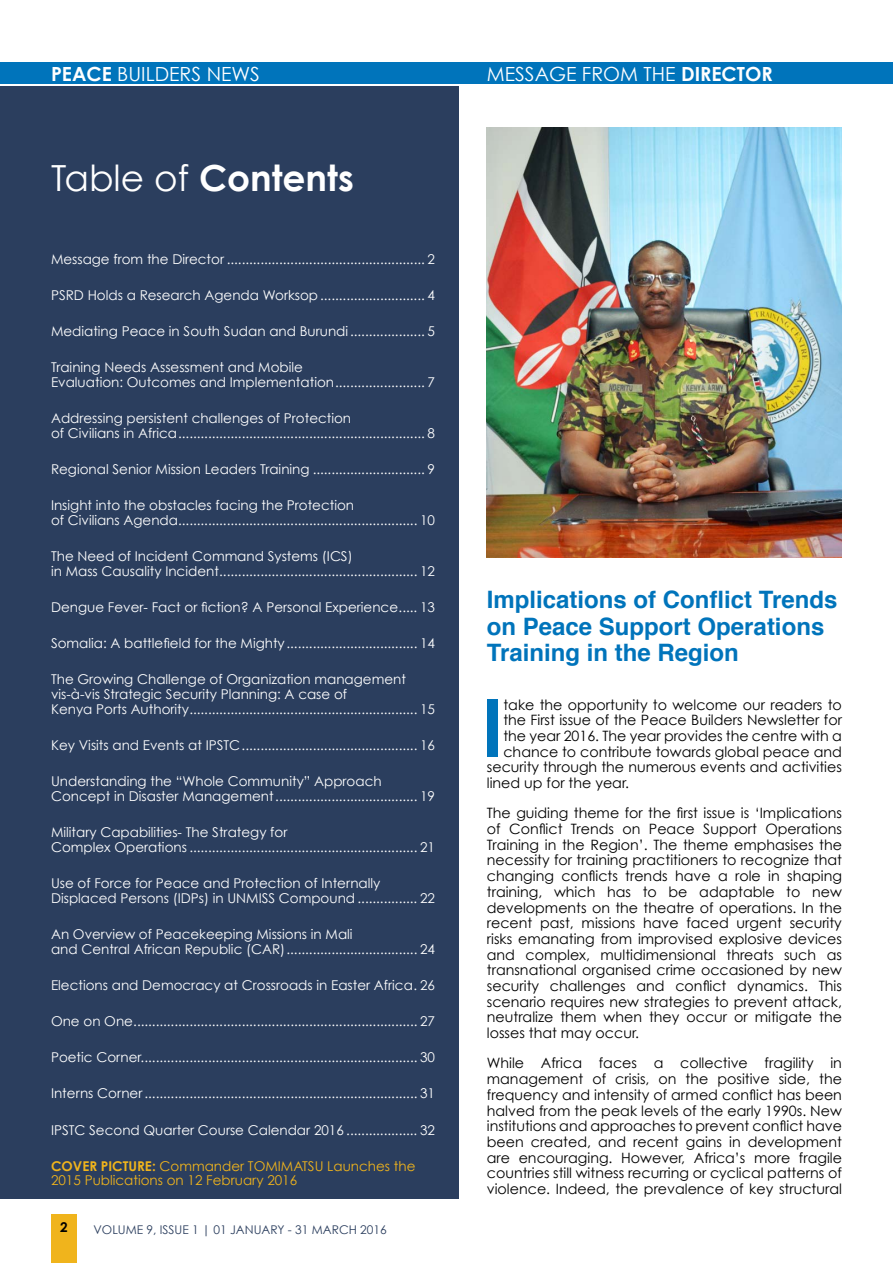
<style>
.page{position:relative;width:893px;height:1263px;background:#fff}
.page>*{position:absolute;margin:0;border:0;box-sizing:border-box;transform-origin:0 0}
.t1{font:700 79.65px "Century Gothic";color:#0074bb}
.t2{font:700 36px "Century Gothic";color:#fff}
.t3{font:700 24px/26.4px "Helvetica";color:#0074bb}
.t4{font:19.5px "Century Gothic";color:#fff}
.t5{font:14.25px/15.8px "Century Gothic";color:#000;text-align:justify}
.t6{font:13.5px/14.9px "Century Gothic";color:#fff}
.t7{font:13.5px/14.9px "Century Gothic";color:#f0b41c}
.t8{font:700 13.5px "Century Gothic";color:#000}
.t9{font:12px "Century Gothic";color:#2b3e5e}
.s1{font-weight:700}
.s2{font-weight:400}
</style>
<div class="page">
<div style="left:0;top:63px;width:893px;height:21px;background:#0074bb"></div>
<div style="left:51px;top:1214px;width:26px;height:49px;background:#f0b41c"></div>
<div style="left:0;top:86px;width:458px;height:1113px;background:#2b3e5e"></div>
<img style="left:487px;top:128px;width:355px;height:429px">
<h3 class="t4" style="left:51px;top:62px;width:210px"><span class="s1">PEACE</span> BUILDERS NEWS</h3>
<h3 class="t4" style="left:487px;top:62px;width:287px">MESSAGE FROM THE <span class="s1">DIRECTOR</span></h3>
<h2 class="t2" style="left:51px;top:156px;width:304px"><span class="s2">Table of</span> Contents</h2>
<p class="t6" style="left:51px;top:251px;width:385px">Message from the Director ..................................................... 2</p>
<p class="t6" style="left:51px;top:287px;width:385px">PSRD Holds a Research Agenda Worksop............................ 4</p>
<p class="t6" style="left:51px;top:323px;width:385px">Mediating Peace in South Sudan and Burundi.................... 5</p>
<p class="t6" style="left:51px;top:359px;width:385px">Training Needs Assessment and Mobile<br>Evaluation: Outcomes and Implementation........................ 7</p>
<p class="t6" style="left:51px;top:410px;width:385px">Addressing persistent challenges of Protection<br>of Civilians in Africa.................................................................. 8</p>
<p class="t6" style="left:51px;top:461px;width:385px">Regional Senior Mission Leaders Training .............................. 9</p>
<p class="t6" style="left:51px;top:498px;width:385px">Insight into the obstacles facing the Protection<br>of Civilians Agenda................................................................ 10</p>
<p class="t6" style="left:51px;top:548px;width:385px">The Need of Incident Command Systems (ICS)<br>in Mass Causality Incident..................................................... 12</p>
<p class="t6" style="left:51px;top:599px;width:385px">Dengue Fever- Fact or fiction? A Personal Experience..... 13</p>
<p class="t6" style="left:51px;top:636px;width:385px">Somalia: A battlefield for the Mighty................................... 14</p>
<p class="t6" style="left:51px;top:672px;width:385px">The Growing Challenge of Organization management vis-à-vis Strategic Security Planning: A case of<br>Kenya Ports Authority............................................................. 15</p>
<p class="t6" style="left:51px;top:737px;width:385px">Key Visits and Events at IPSTC............................................... 16</p>
<p class="t6" style="left:51px;top:774px;width:385px">Understanding the “Whole Community” Approach<br>Concept in Disaster Management...................................... 19</p>
<p class="t6" style="left:51px;top:825px;width:385px">Military Capabilities- The Strategy for<br>Complex Operations ............................................................. 21</p>
<p class="t6" style="left:51px;top:876px;width:385px">Use of Force for Peace and Protection of Internally<br>Displaced Persons (IDPs) in UNMISS Compound ................ 22</p>
<p class="t6" style="left:51px;top:926px;width:385px">An Overview of Peacekeeping Missions in Mali<br>and Central African Republic (CAR)................................... 24</p>
<p class="t6" style="left:51px;top:977px;width:385px">Elections and Democracy at Crossroads in Easter Africa. 26</p>
<p class="t6" style="left:51px;top:1014px;width:385px">One on One............................................................................ 27</p>
<p class="t6" style="left:51px;top:1050px;width:385px">Poetic Corner.......................................................................... 30</p>
<p class="t6" style="left:51px;top:1086px;width:385px">Interns Corner......................................................................... 31</p>
<p class="t6" style="left:51px;top:1122px;width:385px">IPSTC Second Quarter Course Calendar 2016 ................... 32</p>
<p class="t7" style="left:51px;top:1158px;width:366px"><span class="s1">COVER PICTURE:</span> Commander TOMIMATSU Launches the<br>2015 Publications on 12 February 2016</p>
<p class="t8" style="left:60px;top:1218px;width:9px">2</p>
<p class="t9" style="left:94px;top:1222px;width:295px">VOLUME 9, ISSUE 1 | 01 JANUARY - 31 MARCH 2016</p>
<h3 class="t3" style="left:487px;top:587px;width:352px">Implications of Conflict Trends on Peace Support Operations<br>Training in the Region</h3>
<h1 class="t1" style="left:481px;top:677px;width:24px">I</h1>
<p class="t5" style="left:503px;top:696px;width:340px">take the opportunity to welcome our readers to</p>
<p class="t5" style="left:503px;top:712px;width:340px">the First issue of the Peace Builders Newsletter for</p>
<p class="t5" style="left:503px;top:728px;width:340px">the year 2016. The year provides the centre with a</p>
<p class="t5" style="left:503px;top:743px;width:340px">chance to contribute towards global peace and</p>
<p class="t5" style="left:487px;top:759px;width:357px">security through the numerous events and activities</p>
<p class="t5" style="left:487px;top:775px;width:144px">lined up for the year.</p>
<p class="t5" style="left:487px;top:805px;width:357px">The guiding theme for the first issue is ‘Implications of Conflict Trends on Peace Support Operations Training in the Region’. The theme emphasises the necessity for training practitioners to recognize that changing conflicts trends have a role in shaping training, which has to be adaptable to new developments on the theatre of operations. In the recent past, missions have faced urgent security risks emanating from improvised explosive devices and complex, multidimensional threats such as transnational organised crime occasioned by new security challenges and conflict dynamics. This scenario requires new strategies to prevent attack, neutralize them when they occur or mitigate the losses that may occur.</p>
<p class="t5" style="left:487px;top:1055px;width:357px">While Africa faces a collective fragility in management of crisis, on the positive side, the frequency and intensity of armed conflict has been halved from the peak levels of the early 1990s. New institutions and approaches to prevent conflict have been created, and recent gains in development are encouraging. However, Africa’s more fragile countries still witness recurring or cyclical patterns of violence. Indeed, the prevalence of key structural</p>
</div>
